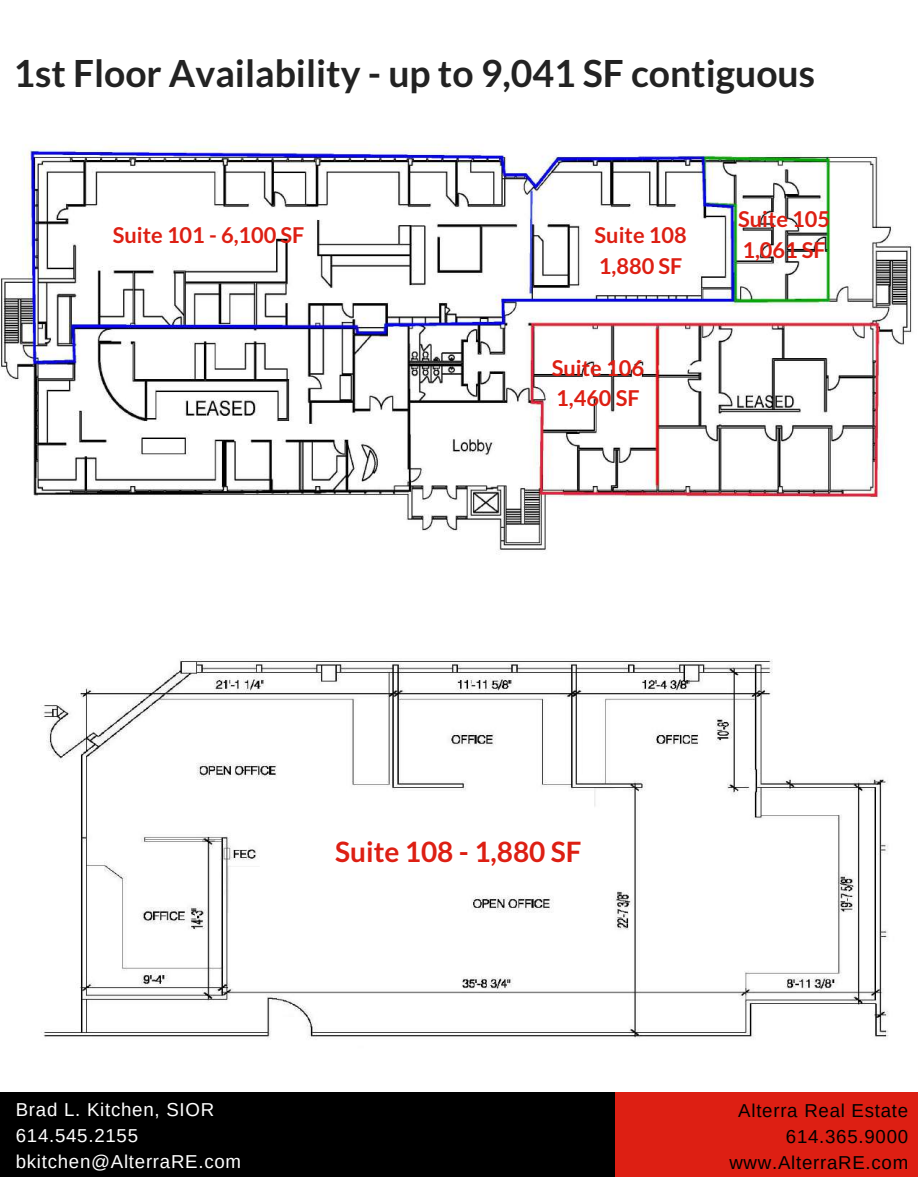
<style>
.page{position:relative;width:918px;height:1189px;background:#fff}
.page>*{position:absolute;margin:0;border:0;box-sizing:border-box;transform-origin:0 0}
.t1{font:700 37.35px "Lato";color:#222}
.t2{font:700 28.05px "Lato";color:#dd1f13}
.t3{font:700 21.75px/30.3px "Lato";color:#dd1f13}
.t4{font:18.75px/25.8px "Arimo";letter-spacing:.04em;color:#fff}
.t5{font:18.75px/25.8px "Arimo";letter-spacing:.04em;color:#000;text-align:right}
</style>
<div class="page">
<img style="left:41px;top:658px;width:848px;height:381px">
<img style="left:1px;top:144px;width:911px;height:410px">
<div style="left:0;top:1091px;width:618px;height:85px;background:#000"></div>
<div style="left:616px;top:1091px;width:302px;height:85px;background:#dd1f13"></div>
<h1 class="t1" style="left:14px;top:50px;width:803px">1st Floor Availability - up to 9,041 SF contiguous</h1>
<p class="t3" style="left:113px;top:219px;width:193px">Suite 101 - 6,100 SF</p>
<p class="t3" style="left:595px;top:219px;width:94px">Suite 108<br>1,880 SF</p>
<p class="t3" style="left:552px;top:352px;width:94px">Suite 106<br>1,460 SF</p>
<p class="t3" style="left:738px;top:204px;width:94px">Suite 105<br>1,061 SF</p>
<p class="t4" style="left:16px;top:1095px;width:227px">Brad L. Kitchen, SIOR<br>614.545.2155 bkitchen@AlterraRE.com</p>
<p class="t2" style="left:335px;top:834px;width:248px">Suite 108 - 1,880 SF</p>
<p class="t5" style="left:729px;top:1097px;width:180px">Alterra Real Estate<br>614.365.9000 www.AlterraRE.com</p>
</div>
